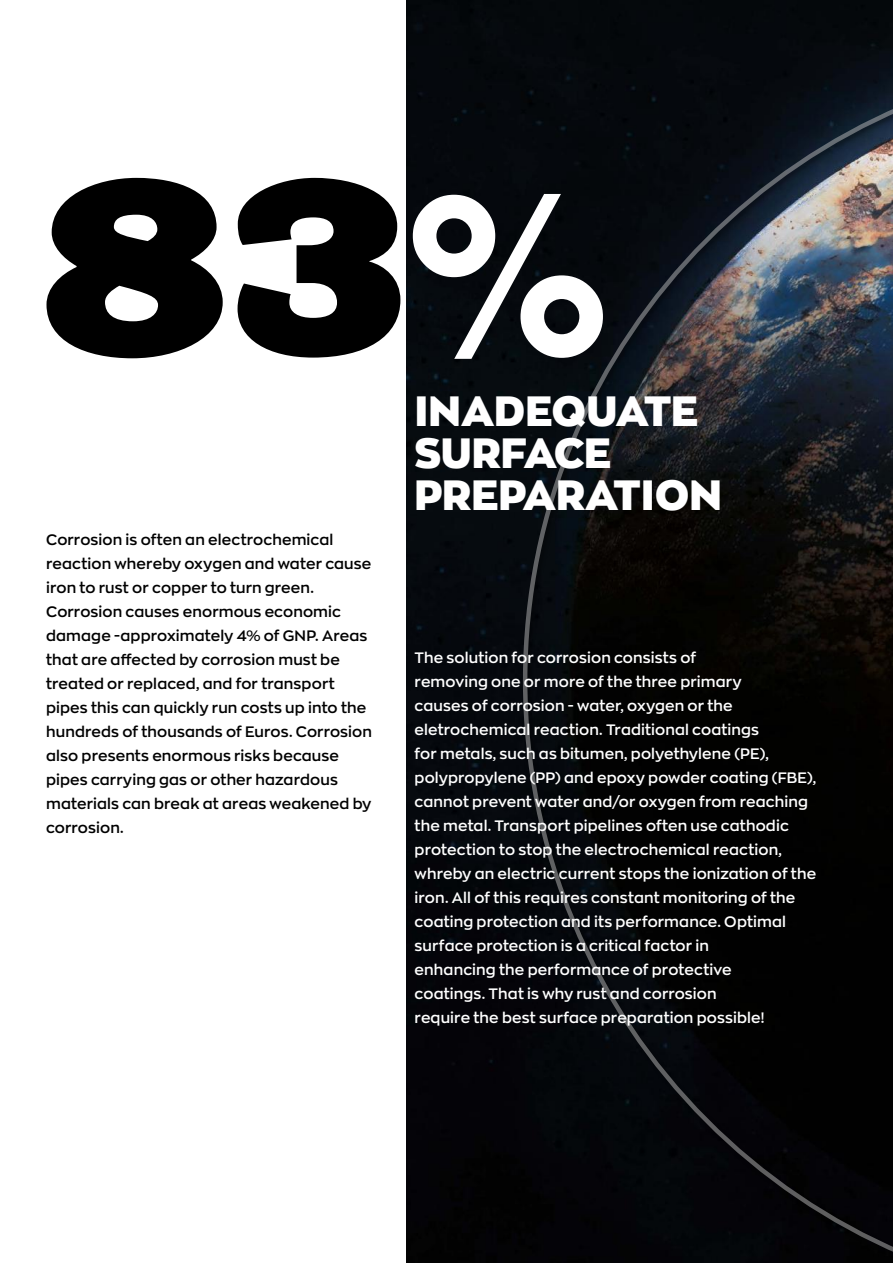
<style>
.page{position:relative;width:893px;height:1263px;background:#fff}
.page>*{position:absolute;margin:0;border:0;box-sizing:border-box;transform-origin:0 0}
.t1{font:246.75px "Sutro Black Initials";color:#000}
.t2{font:900 42px/42px "Zona Pro";color:#fff}
.t3{font:600 15px/24px "Zona Pro";letter-spacing:.01em;color:#fff}
.t4{font:600 15px/24px "Zona Pro";letter-spacing:.01em;color:#000}
.s1{font-family:"Helvetica";font-weight:700;font-size:226.95px;color:#fff}
</style>
<div class="page">
<div style="left:406px;top:0;width:487px;height:1263px;background:#05080d"></div>
<svg style="left:523px;top:56px;width:370px;height:1207px;background:#0e1013"></svg>
<h1 class="t1" style="left:39px;top:132px;width:571px">83<span class="s1">%</span></h1>
<p class="t4" style="left:46px;top:527px;width:327px">Corrosion is often an electrochemical reaction whereby oxygen and water cause iron to rust or copper to turn green.<br>Corrosion causes enormous economic damage -approximately 4% of GNP. Areas that are affected by corrosion must be treated or replaced, and for transport pipes this can quickly run costs up into the hundreds of thousands of Euros. Corrosion also presents enormous risks because pipes carrying gas or other hazardous materials can break at areas weakened by corrosion.</p>
<h2 class="t2" style="left:415px;top:390px;width:309px">INADEQUATE<br>SURFACE<br>PREPARATION</h2>
<p class="t3" style="left:415px;top:645px;width:403px">The solution for corrosion consists of<br>removing one or more of the three primary<br>causes of corrosion - water, oxygen or the eletrochemical reaction. Traditional coatings<br>for metals, such as bitumen, polyethylene (PE), polypropylene (PP) and epoxy powder coating (FBE), cannot prevent water and/or oxygen from reaching the metal. Transport pipelines often use cathodic protection to stop the electrochemical reaction, whreby an electric current stops the ionization of the iron. All of this requires constant monitoring of the coating protection and its performance. Optimal surface protection is a critical factor in<br>enhancing the performance of protective<br>coatings. That is why rust and corrosion<br>require the best surface preparation possible!</p>
</div>
